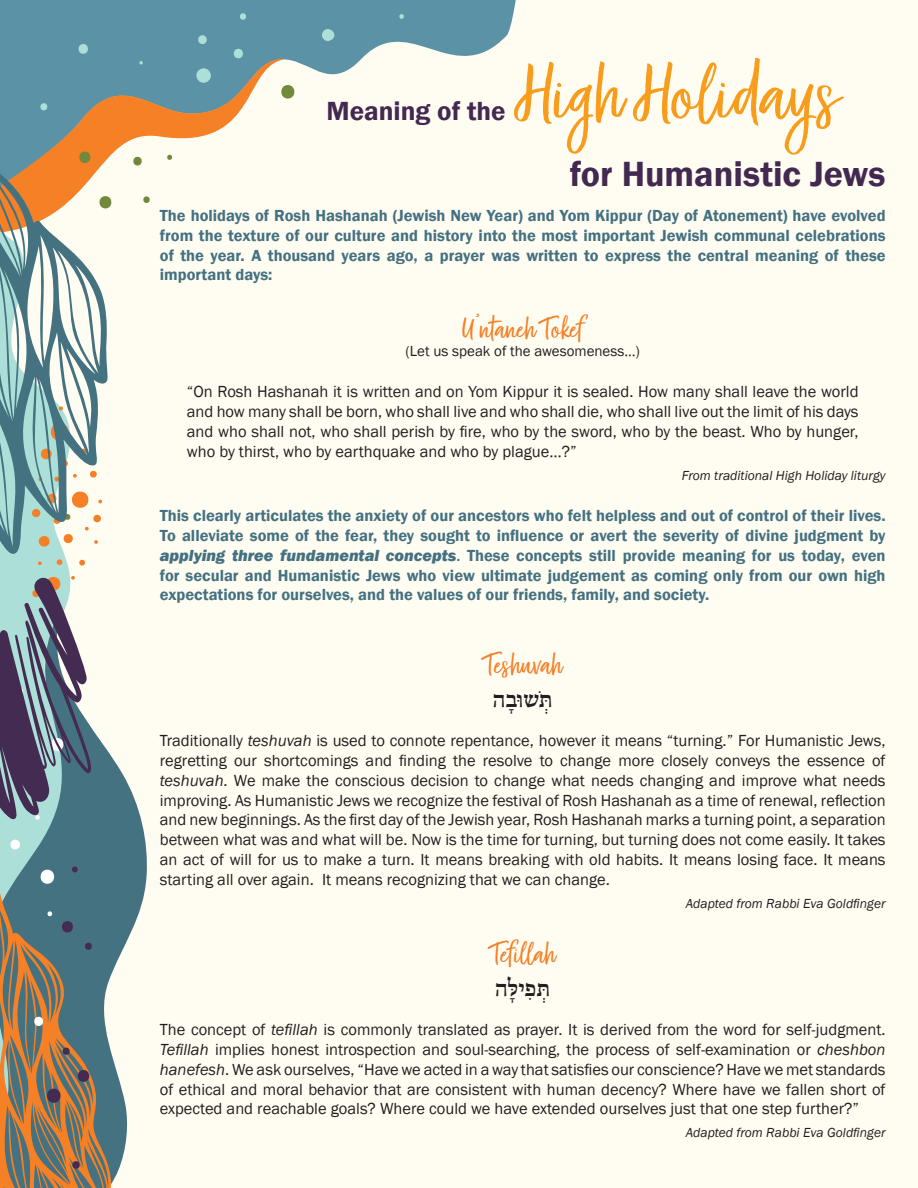
<style>
.page{position:relative;width:918px;height:1188px;background:#fffcf2}
.page>*{position:absolute;margin:0;border:0;box-sizing:border-box;transform-origin:0 0}
.t1{font:72px "Kind Heart Three";color:#f89c1c}
.t2{font:600 36px "Franklin Gothic";color:#432951}
.t3{font:27px "Kind Heart Three";color:#f48026}
.Hebrew{font:700 27px "Adobe Hebrew";color:#231f20}
.t4{font:600 27px "Franklin Gothic";color:#432951}
.body_text{font:16.5px/19.8px "Franklin Gothic";color:#231f20;text-align:justify}
.body_text-2{font:600 16.5px/19.8px "Franklin Gothic";color:#447181;text-align:justify}
.Subhead_English{font:15px "Franklin Gothic";color:#231f20}
.attribution{font:italic 13.5px "Franklin Gothic";color:#231f20}
.s1{font-weight:800;font-style:italic}
.s2{font-weight:500}
.s3{font-style:italic}
</style>
<div class="page">
<svg style="left:0;top:0;width:516px;height:59px;background:#6a9bac"></svg>
<div style="left:0;top:59px;width:64px;height:79px;background:#5b92a5"></div>
<svg style="left:117px;top:765px;width:30px;height:408px"></svg>
<svg style="left:64px;top:110px;width:177px;height:93px"></svg>
<svg style="left:39px;top:13px;width:366px;height:97px"></svg>
<svg style="left:0;top:160px;width:112px;height:246px"></svg>
<svg style="left:0;top:406px;width:117px;height:782px"></svg>
<p class="t4" style="left:326px;top:95px;width:181px">Meaning of the</p>
<p class="t1" style="left:516px;top:47px;width:322px">High Holidays</p>
<p class="t2" style="left:570px;top:152px;width:317px">for Humanistic Jews</p>
<p class="body_text-2" style="left:160px;top:206px;width:727px">The holidays of Rosh Hashanah (Jewish New Year) and Yom Kippur (Day of Atonement) have evolved from the texture of our culture and history into the most important Jewish communal celebrations of the year. A thousand years ago, a prayer was written to express the central meaning of these important days:</p>
<p class="t3" style="left:463px;top:311px;width:122px">U’ntaneh Tokef</p>
<p class="Subhead_English" style="left:406px;top:342px;width:236px">(Let us speak of the awesomeness…)</p>
<p class="body_text" style="left:187px;top:382px;width:673px">“On Rosh Hashanah it is written and on Yom Kippur it is sealed. How many shall leave the world and how many shall be born, who shall live and who shall die, who shall live out the limit of his days and who shall not, who shall perish by fire, who by the sword, who by the beast. Who by hunger, who by thirst, who by earthquake and who by plague…?”</p>
<p class="attribution" style="left:682px;top:467px;width:205px">From traditional High Holiday liturgy</p>
<p class="body_text-2" style="left:160px;top:506px;width:727px">This clearly articulates the anxiety of our ancestors who felt helpless and out of control of their lives.<br>To alleviate some of the fear, they sought to influence or avert the severity of divine judgment by <span class="s1">applying three fundamental concepts</span><span class="s2">.</span> These concepts still provide meaning for us today, even for secular and Humanistic Jews who view ultimate judgement as coming only from our own high expectations for ourselves, and the values of our friends, family, and society.</p>
<p class="t3" style="left:484px;top:647px;width:80px">Teshuvah</p>
<p class="Hebrew" style="left:493px;top:681px;width:61px">ה שּ וב ָ ּתְֹ</p>
<p class="body_text" style="left:160px;top:731px;width:727px">Traditionally <span class="s3">teshuvah</span> is used to connote repentance, however it means “turning.” For Humanistic Jews, regretting our shortcomings and finding the resolve to change more closely conveys the essence of <span class="s3">teshuvah</span>. We make the conscious decision to change what needs changing and improve what needs improving. As Humanistic Jews we recognize the festival of Rosh Hashanah as a time of renewal, reflection and new beginnings. As the first day of the Jewish year, Rosh Hashanah marks a turning point, a separation between what was and what will be. Now is the time for turning, but turning does not come easily. It takes an act of will for us to make a turn. It means breaking with old habits. It means losing face. It means starting all over again. It means recognizing that we can change.</p>
<p class="attribution" style="left:686px;top:895px;width:201px">Adapted from Rabbi Eva Goldfinger</p>
<p class="t3" style="left:490px;top:936px;width:67px">Tefillah</p>
<p class="Hebrew" style="left:495px;top:970px;width:57px">ה פִיּלָ ּתְ</p>
<p class="body_text" style="left:160px;top:1020px;width:727px">The concept of <span class="s3">tefillah</span> is commonly translated as prayer. It is derived from the word for self-judgment.<br><span class="s3">Tefillah</span> implies honest introspection and soul-searching, the process of self-examination or <span class="s3">cheshbon hanefesh</span>. We ask ourselves, “Have we acted in a way that satisfies our conscience? Have we met standards of ethical and moral behavior that are consistent with human decency? Where have we fallen short of expected and reachable goals? Where could we have extended ourselves just that one step further?”</p>
<p class="attribution" style="left:686px;top:1124px;width:201px">Adapted from Rabbi Eva Goldfinger</p>
</div>
